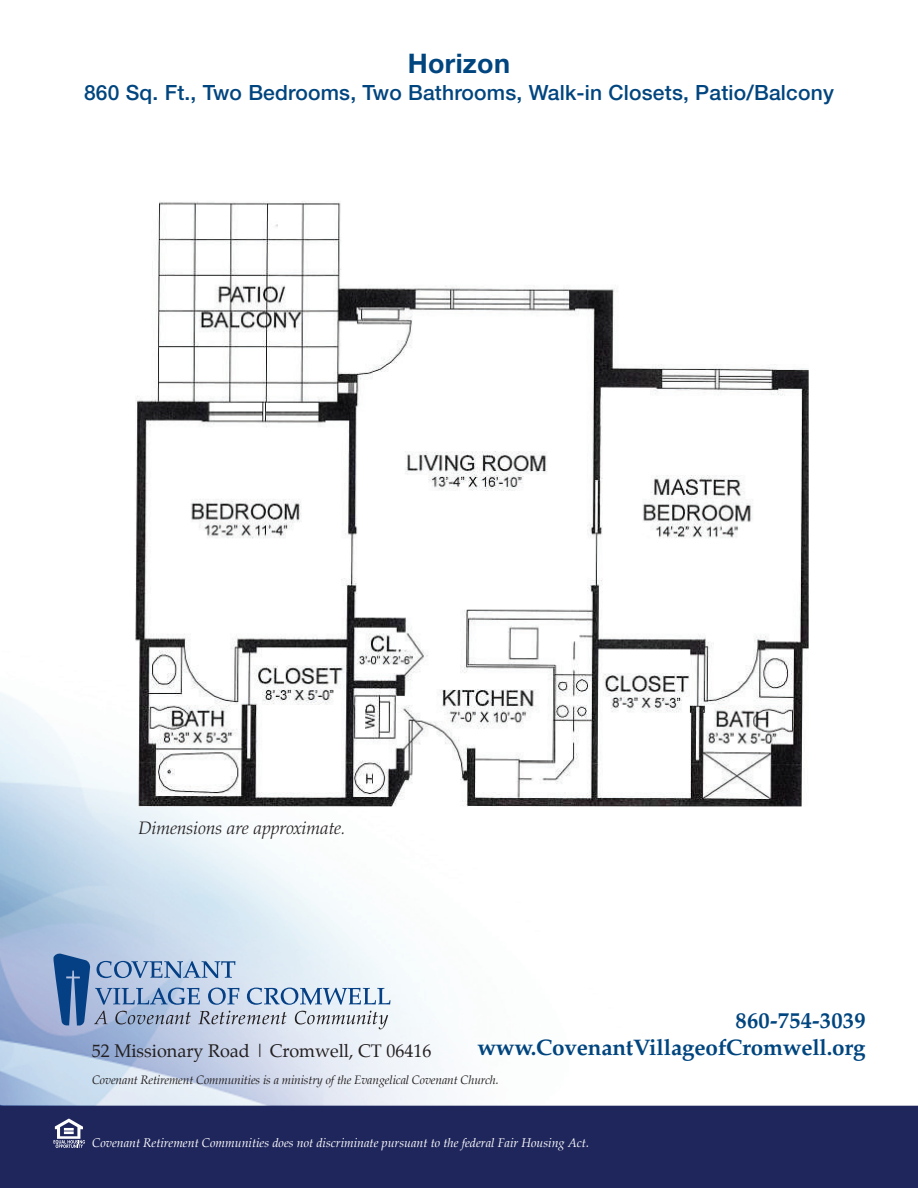
<style>
.page{position:relative;width:918px;height:1188px;background:#fff}
.page>*{position:absolute;margin:0;border:0;box-sizing:border-box;transform-origin:0 0}
.t1{font:700 27px "Helvetica Neue";letter-spacing:.01em;color:#01457f}
.t2{font:700 22.5px/27px "Palatino";letter-spacing:-.01em;color:#01457f;text-align:right}
.t3{font:500 21px "Helvetica Neue";letter-spacing:.01em;color:#01457f}
.t4{font:18px "Palatino";color:#231f20}
.t5{font:italic 300 18px "Palatino";color:#231f20}
.t6{font:italic 12.3px "Palatino";color:#fff}
.t7{font:italic 12px "Palatino";letter-spacing:-.01em;color:#231f20}
</style>
<div class="page">
<div style="left:0;top:1106px;width:918px;height:82px;background:#1f265c"></div>
<img style="left:0;top:692px;width:918px;height:414px">
<svg style="left:54px;top:1119px;width:31px;height:29px"></svg>
<svg style="left:53px;top:954px;width:337px;height:75px;background:#acbed7"></svg>
<img style="left:134px;top:201px;width:675px;height:605px">
<h1 class="t1" style="left:408px;top:47px;width:104px">Horizon</h1>
<h3 class="t3" style="left:84px;top:80px;width:751px">860 Sq. Ft., Two Bedrooms, Two Bathrooms, Walk-in Closets, Patio/Balcony</h3>
<h3 class="t5" style="left:139px;top:818px;width:209px">Dimensions are approximate.</h3>
<h2 class="t2" style="left:477px;top:1007px;width:390px">860-754-3039 www.CovenantVillageofCromwell.org</h2>
<h3 class="t4" style="left:92px;top:1036px;width:341px">52 Missionary Road | Cromwell, CT 06416</h3>
<p class="t7" style="left:92px;top:1070px;width:408px">Covenant Retirement Communities is a ministry of the Evangelical Covenant Church.</p>
<p class="t6" style="left:92px;top:1133px;width:499px">Covenant Retirement Communities does not discriminate pursuant to the federal Fair Housing Act.</p>
</div>
